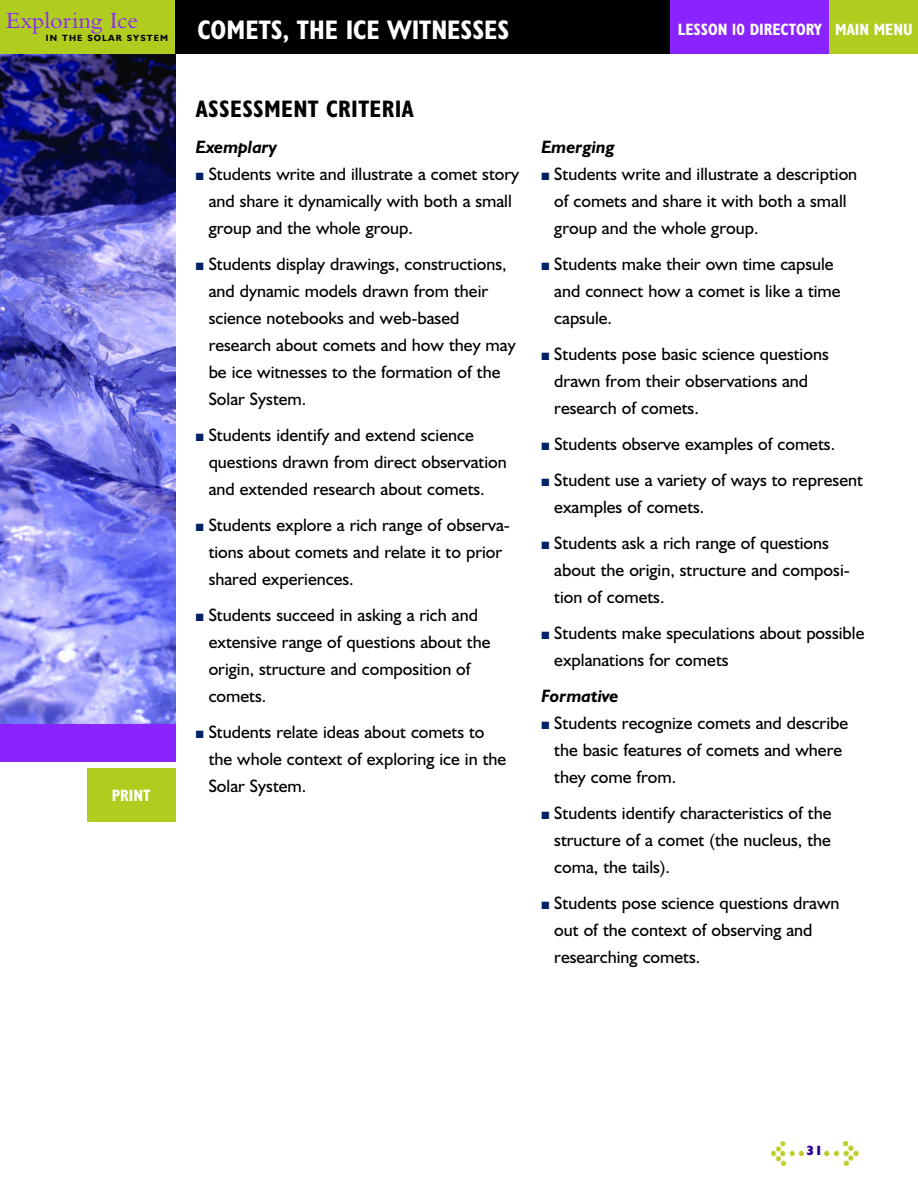
<style>
.page{position:relative;width:918px;height:1188px;background:#fff}
.page>*{position:absolute;margin:0;border:0;box-sizing:border-box;transform-origin:0 0}
.t1{font:700 condensed 27px "Humanist 521 BT";color:#fff}
.t2{font:24.3px "Bembo";color:#8a24ff}
.t3{font:700 condensed 24px "Humanist 521 BT";letter-spacing:.015em;color:#000}
.t4{font:18px/27px "Humanist 521 BT";color:#000}
.t5{font:italic 700 18px "Humanist 521 BT";color:#000}
.t6{font:700 condensed 16.5px "Humanist 521 BT";color:#fff}
.t7{font:800 13.5px "Humanist 521 BT";color:#309}
.t8{font:700 9px "Humanist 521 BT";letter-spacing:.125em;color:#000}
.s1{color:#012166}
</style>
<div class="page">
<div style="left:0;top:0;width:178px;height:54px;background:#afcc1f"></div>
<div style="left:175px;top:0;width:497px;height:54px;background:#000"></div>
<img style="left:0;top:54px;width:176px;height:670px">
<div style="left:0;top:724px;width:176px;height:37px;background:#8a24ff"></div>
<div style="left:671px;top:0;width:159px;height:54px;background:#8a24ff"></div>
<div style="left:830px;top:0;width:88px;height:54px;background:#afcc1f"></div>
<div style="left:87px;top:768px;width:89px;height:54px;background:#afcc1f"></div>
<img style="left:825px;top:1141px;width:34px;height:25px">
<img style="left:771px;top:1141px;width:33px;height:24px">
<h2 class="t2" style="left:6px;top:12px;width:134px">Exploring Ice</h2>
<p class="t8" style="left:46px;top:35px;width:124px">IN THE SOLAR SYSTEM</p>
<p class="t6" style="left:112px;top:790px;width:40px">PRINT</p>
<h1 class="t1" style="left:197px;top:21px;width:314px">COMETS, THE ICE WITNESSES</h1>
<p class="t6" style="left:678px;top:23px;width:236px">LESSON 10 DIRECTORY MAIN MENU</p>
<h3 class="t3" style="left:196px;top:101px;width:219px">ASSESSMENT CRITERIA</h3>
<p class="t5" style="left:196px;top:141px;width:83px">Exemplary</p>
<p class="t4" style="left:209px;top:162px;width:312px;text-indent:-13px"><span class="s1">■</span> Students write and illustrate a comet story and share it dynamically with both a small group and the whole group.</p>
<p class="t4" style="left:209px;top:252px;width:309px;text-indent:-13px"><span class="s1">■</span> Students display drawings, constructions, and dynamic models drawn from their science notebooks and web-based research about comets and how they may be ice witnesses to the formation of the Solar System.</p>
<p class="t4" style="left:209px;top:423px;width:300px;text-indent:-13px"><span class="s1">■</span> Students identify and extend science questions drawn from direct observation and extended research about comets.</p>
<p class="t4" style="left:209px;top:513px;width:303px;text-indent:-13px"><span class="s1">■</span> Students explore a rich range of observa&shy;tions about comets and relate it to prior shared experiences.</p>
<p class="t4" style="left:209px;top:603px;width:283px;text-indent:-13px"><span class="s1">■</span> Students succeed in asking a rich and extensive range of questions about the origin, structure and composition of comets.</p>
<p class="t4" style="left:209px;top:720px;width:299px;text-indent:-13px"><span class="s1">■</span> Students relate ideas about comets to the whole context of exploring ice in the<br>Solar System.</p>
<p class="t5" style="left:541px;top:141px;width:75px">Emerging</p>
<p class="t4" style="left:554px;top:162px;width:305px;text-indent:-13px"><span class="s1">■</span> Students write and illustrate a description of comets and share it with both a small group and the whole group.</p>
<p class="t4" style="left:554px;top:252px;width:288px;text-indent:-13px"><span class="s1">■</span> Students make their own time capsule and connect how a comet is like a time capsule.</p>
<p class="t4" style="left:554px;top:342px;width:276px;text-indent:-13px"><span class="s1">■</span> Students pose basic science questions drawn from their observations and research of comets.</p>
<p class="t4" style="left:541px;top:432px;width:295px"><span class="s1">■</span> Students observe examples of comets.</p>
<p class="t4" style="left:554px;top:468px;width:310px;text-indent:-13px"><span class="s1">■</span> Student use a variety of ways to represent examples of comets.</p>
<p class="t4" style="left:554px;top:531px;width:297px;text-indent:-13px"><span class="s1">■</span> Students ask a rich range of questions about the origin, structure and composi&shy;tion of comets.</p>
<p class="t4" style="left:554px;top:621px;width:312px;text-indent:-13px"><span class="s1">■</span> Students make speculations about possible explanations for comets</p>
<p class="t5" style="left:541px;top:690px;width:79px">Formative</p>
<p class="t4" style="left:554px;top:711px;width:295px;text-indent:-13px"><span class="s1">■</span> Students recognize comets and describe the basic features of comets and where they come from.</p>
<p class="t4" style="left:554px;top:801px;width:279px;text-align:justify;text-indent:-13px"><span class="s1">■</span> Students identify characteristics of the structure of a comet (the nucleus, the coma, the tails).</p>
<p class="t4" style="left:554px;top:891px;width:287px;text-indent:-13px"><span class="s1">■</span> Students pose science questions drawn out of the context of observing and researching comets.</p>
<p class="t7" style="left:806px;top:1146px;width:19px">31</p>
</div>
